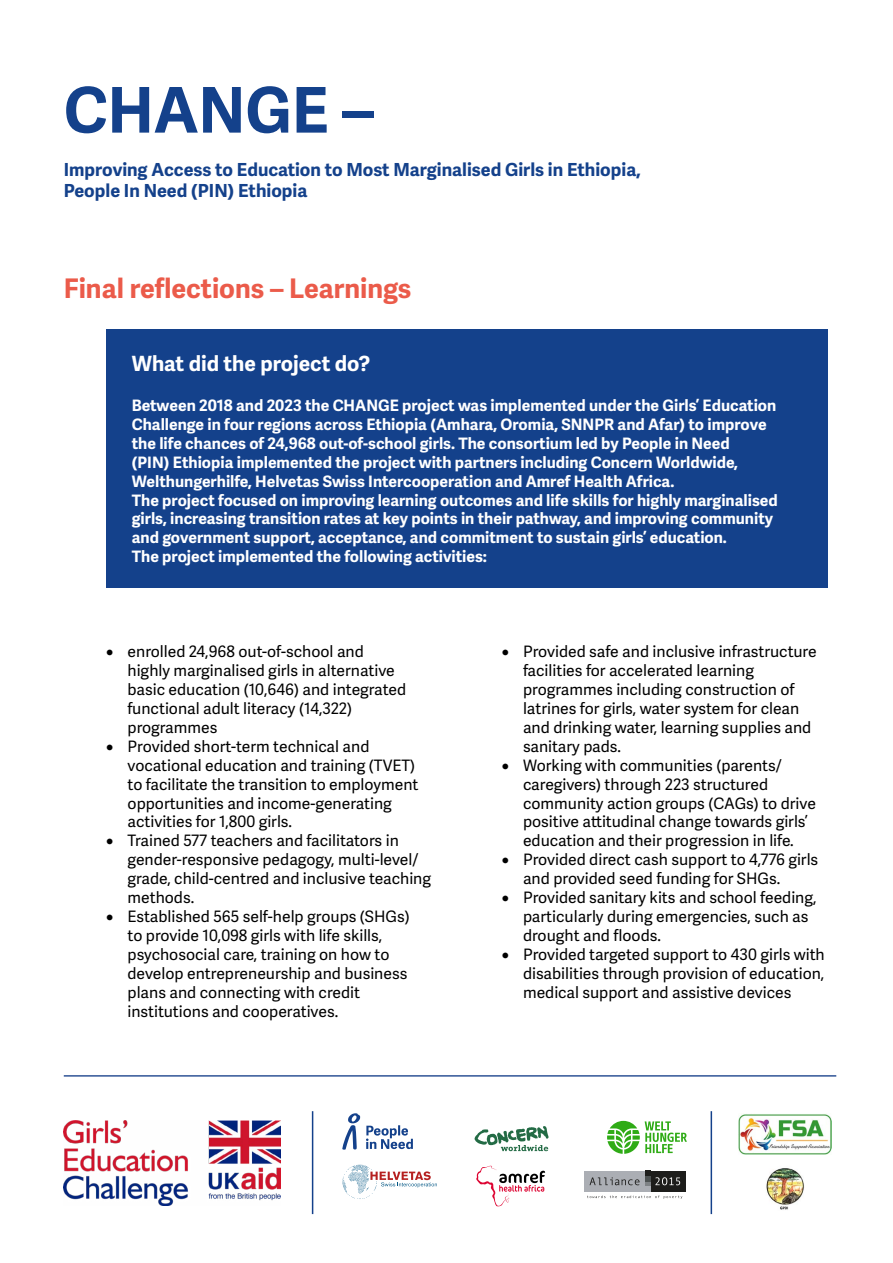
<style>
.page{position:relative;width:893px;height:1263px;background:#fff}
.page>*{position:absolute;margin:0;border:0;box-sizing:border-box;transform-origin:0 0}
.t1{font:700 63px "Adelle Sans";color:#14418b}
.t2{font:700 27px "Adelle Sans";color:#eb5b4a}
.t3{font:700 21px "Adelle Sans";color:#fff}
.t4{font:700 18px/21.6px "Adelle Sans";color:#14418b}
.t5{font:15.75px/18.9px "Adelle Sans";color:#000}
.t6{font:700 15.75px/18.9px "Adelle Sans";color:#fff}
</style>
<div class="page">
<img style="left:64px;top:1120px;width:216px;height:85px">
<svg style="left:607px;top:1121px;width:80px;height:33px"></svg>
<svg style="left:475px;top:1126px;width:74px;height:25px"></svg>
<svg style="left:342px;top:1165px;width:95px;height:34px"></svg>
<svg style="left:476px;top:1166px;width:69px;height:40px"></svg>
<svg style="left:342px;top:1113px;width:18px;height:37px"></svg>
<svg style="left:366px;top:1125px;width:47px;height:24px"></svg>
<div style="left:647px;top:1171px;width:39px;height:21px;background:#1d1d1b"></div>
<div style="left:584px;top:1171px;width:63px;height:21px;background:#abaeb4"></div>
<svg style="left:587px;top:1171px;width:95px;height:28px"></svg>
<hr style="left:312px;top:1111px;width:1px;height:103px;background:#14418b">
<hr style="left:711px;top:1111px;width:1px;height:103px;background:#14418b">
<hr style="left:64px;top:1075px;width:772px;height:1px;background:#2f5496">
<img style="left:739px;top:1114px;width:92px;height:41px">
<img style="left:766px;top:1168px;width:38px;height:42px">
<div style="left:106px;top:329px;width:722px;height:259px;background:#14418b"></div>
<h1 class="t1" style="left:64px;top:72px;width:311px">CHANGE –</h1>
<p class="t4" style="left:64px;top:159px;width:578px">Improving Access to Education to Most Marginalised Girls in Ethiopia,<br>People In Need (PIN) Ethiopia</p>
<h2 class="t2" style="left:64px;top:272px;width:349px">Final reflections – Learnings</h2>
<h3 class="t3" style="left:132px;top:351px;width:240px">What did the project do?</h3>
<p class="t6" style="left:132px;top:396px;width:647px">Between 2018 and 2023 the CHANGE project was implemented under the Girls’ Education Challenge in four regions across Ethiopia (Amhara, Oromia, SNNPR and Afar) to improve the life chances of 24,968 out-of-school girls. The consortium led by People in Need<br>(PIN) Ethiopia implemented the project with partners including Concern Worldwide, Welthungerhilfe, Helvetas Swiss Intercooperation and Amref Health Africa.<br>The project focused on improving learning outcomes and life skills for highly marginalised girls, increasing transition rates at key points in their pathway, and improving community and government support, acceptance, and commitment to sustain girls’ education.<br>The project implemented the following activities:</p>
<p class="t5" style="left:128px;top:643px;width:280px;text-indent:-21px">• enrolled 24,968 out-of-school and highly marginalised girls in alternative basic education (10,646) and integrated functional adult literacy (14,322) programmes</p>
<p class="t5" style="left:128px;top:737px;width:292px;text-indent:-21px">• Provided short-term technical and vocational education and training (TVET) to facilitate the transition to employment opportunities and income-generating activities for 1,800 girls.</p>
<p class="t5" style="left:128px;top:832px;width:305px;text-indent:-21px">• Trained 577 teachers and facilitators in gender-responsive pedagogy, multi-level/ grade, child-centred and inclusive teaching methods.</p>
<p class="t5" style="left:128px;top:907px;width:284px;text-indent:-21px">• Established 565 self-help groups (SHGs) to provide 10,098 girls with life skills, psychosocial care, training on how to develop entrepreneurship and business plans and connecting with credit institutions and cooperatives.</p>
<p class="t5" style="left:523px;top:643px;width:295px;text-indent:-21px">• Provided safe and inclusive infrastructure facilities for accelerated learning programmes including construction of latrines for girls, water system for clean and drinking water, learning supplies and sanitary pads.</p>
<p class="t5" style="left:523px;top:756px;width:294px;text-indent:-21px">• Working with communities (parents/ caregivers) through 223 structured community action groups (CAGs) to drive positive attitudinal change towards girls’ education and their progression in life.</p>
<p class="t5" style="left:523px;top:851px;width:297px;text-indent:-21px">• Provided direct cash support to 4,776 girls and provided seed funding for SHGs.</p>
<p class="t5" style="left:523px;top:888px;width:295px;text-indent:-21px">• Provided sanitary kits and school feeding, particularly during emergencies, such as drought and floods.</p>
<p class="t5" style="left:523px;top:945px;width:303px;text-align:justify;text-indent:-21px">• Provided targeted support to 430 girls with disabilities through provision of education, medical support and assistive devices</p>
</div>
